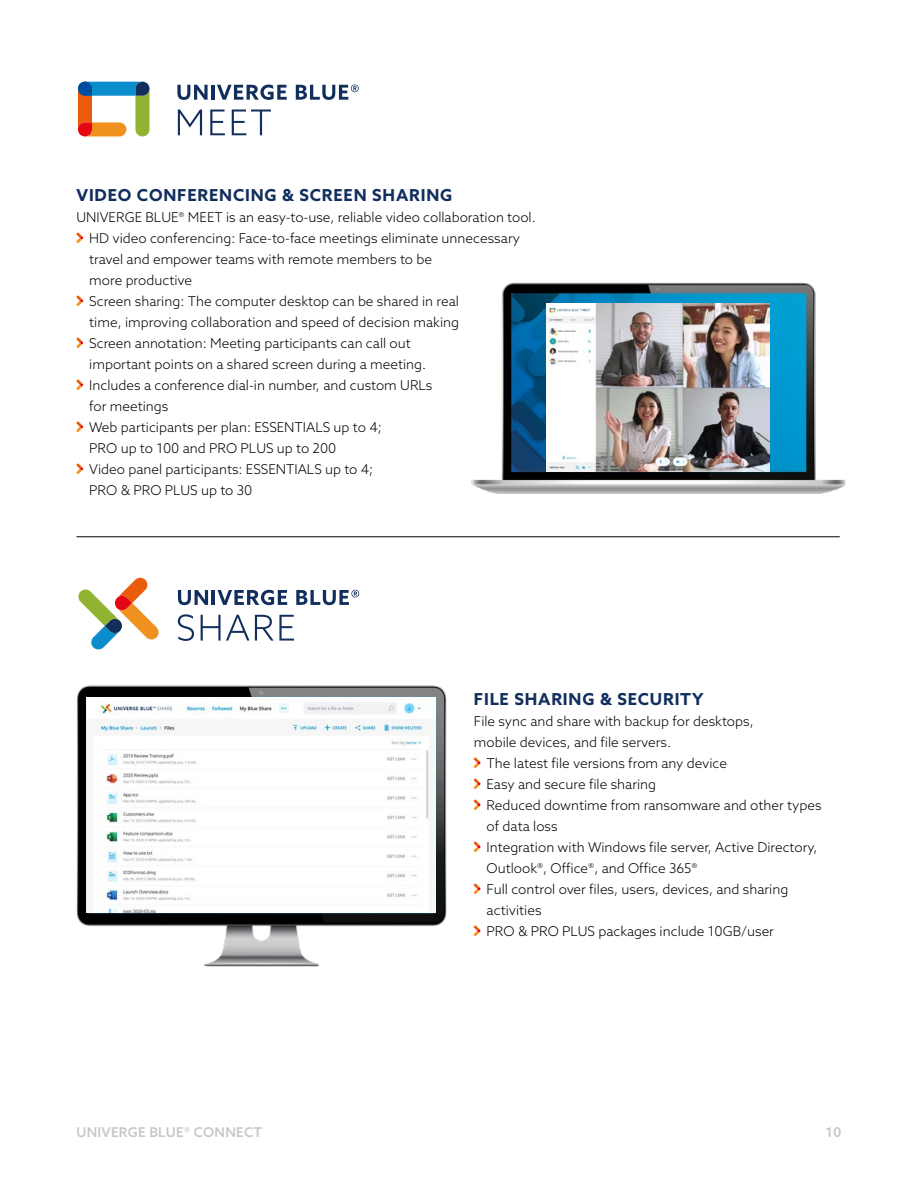
<style>
.page{position:relative;width:918px;height:1188px;background:#fff}
.page>*{position:absolute;margin:0;border:0;box-sizing:border-box;transform-origin:0 0}
.t1{font:700 16.5px "Azo Sans";letter-spacing:.05em;color:#112e5c}
.t2{font:300 13.5px/21px "Azo Sans";color:#000}
.t3{font:500 13.5px "Azo Sans";letter-spacing:.02em;color:#c6c6c6}
</style>
<div class="page">
<svg style="left:76px;top:233px;width:7px;height:10px"></svg>
<svg style="left:76px;top:296px;width:7px;height:10px"></svg>
<svg style="left:76px;top:338px;width:7px;height:10px"></svg>
<svg style="left:76px;top:380px;width:7px;height:10px"></svg>
<svg style="left:76px;top:422px;width:7px;height:10px"></svg>
<svg style="left:76px;top:464px;width:7px;height:10px"></svg>
<hr style="left:77px;top:537px;width:763px;height:1px;background:#000">
<svg style="left:474px;top:758px;width:6px;height:10px"></svg>
<svg style="left:474px;top:779px;width:6px;height:10px"></svg>
<svg style="left:474px;top:800px;width:6px;height:10px"></svg>
<svg style="left:474px;top:842px;width:6px;height:10px"></svg>
<svg style="left:474px;top:884px;width:6px;height:10px"></svg>
<svg style="left:474px;top:926px;width:6px;height:10px"></svg>
<img style="left:471px;top:282px;width:375px;height:212px">
<img style="left:546px;top:304px;width:223px;height:167px">
<img style="left:76px;top:685px;width:371px;height:282px">
<img style="left:86px;top:698px;width:350px;height:214px">
<svg style="left:78px;top:82px;width:72px;height:54px"></svg>
<svg style="left:177px;top:85px;width:31px;height:15px"></svg>
<hr style="left:211px;top:85px;width:4px;height:15px;background:#122e5c">
<svg style="left:217px;top:85px;width:70px;height:15px"></svg>
<svg style="left:296px;top:85px;width:63px;height:15px"></svg>
<svg style="left:178px;top:110px;width:24px;height:25px"></svg>
<svg style="left:210px;top:110px;width:15px;height:25px"></svg>
<svg style="left:232px;top:110px;width:39px;height:25px"></svg>
<svg style="left:78px;top:578px;width:81px;height:72px"></svg>
<svg style="left:178px;top:590px;width:30px;height:15px"></svg>
<hr style="left:212px;top:590px;width:3px;height:15px;background:#122e5c">
<svg style="left:217px;top:590px;width:70px;height:15px"></svg>
<svg style="left:296px;top:590px;width:63px;height:15px"></svg>
<svg style="left:178px;top:614px;width:16px;height:27px"></svg>
<svg style="left:201px;top:615px;width:93px;height:26px"></svg>
<p class="t1" style="left:77px;top:184px;width:377px">VIDEO CONFERENCING &amp; SCREEN SHARING</p>
<p class="t2" style="left:89px;top:207px;width:448px;text-indent:-13px">UNIVERGE BLUE® MEET is an easy-to-use, reliable video collaboration tool.<br>HD video conferencing: Face-to-face meetings eliminate unnecessary travel and empower teams with remote members to be<br>more productive<br>Screen sharing: The computer desktop can be shared in real<br>time, improving collaboration and speed of decision making<br>Screen annotation: Meeting participants can call out<br>important points on a shared screen during a meeting.<br>Includes a conference dial-in number, and custom URLs<br>for meetings<br>Web participants per plan: ESSENTIALS up to 4;<br>PRO up to 100 and PRO PLUS up to 200<br>Video panel participants: ESSENTIALS up to 4;<br>PRO &amp; PRO PLUS up to 30</p>
<p class="t1" style="left:474px;top:688px;width:231px">FILE SHARING &amp; SECURITY</p>
<p class="t2" style="left:474px;top:711px;width:281px">File sync and share with backup for desktops,</p>
<p class="t2" style="left:474px;top:732px;width:199px">mobile devices, and file servers.</p>
<p class="t2" style="left:487px;top:753px;width:242px">The latest file versions from any device</p>
<p class="t2" style="left:487px;top:774px;width:171px">Easy and secure file sharing</p>
<p class="t2" style="left:487px;top:795px;width:337px">Reduced downtime from ransomware and other types</p>
<p class="t2" style="left:487px;top:816px;width:73px">of data loss</p>
<p class="t2" style="left:487px;top:837px;width:332px">Integration with Windows file server, Active Directory,</p>
<p class="t2" style="left:487px;top:858px;width:212px">Outlook®, Office®, and Office 365®</p>
<p class="t2" style="left:487px;top:879px;width:303px">Full control over files, users, devices, and sharing</p>
<p class="t2" style="left:487px;top:900px;width:57px">activities</p>
<p class="t2" style="left:487px;top:921px;width:289px">PRO &amp; PRO PLUS packages include 10GB/user</p>
<p class="t3" style="left:77px;top:1123px;width:187px">UNIVERGE BLUE® CONNECT</p>
<p class="t3" style="left:826px;top:1123px;width:17px">10</p>
</div>
